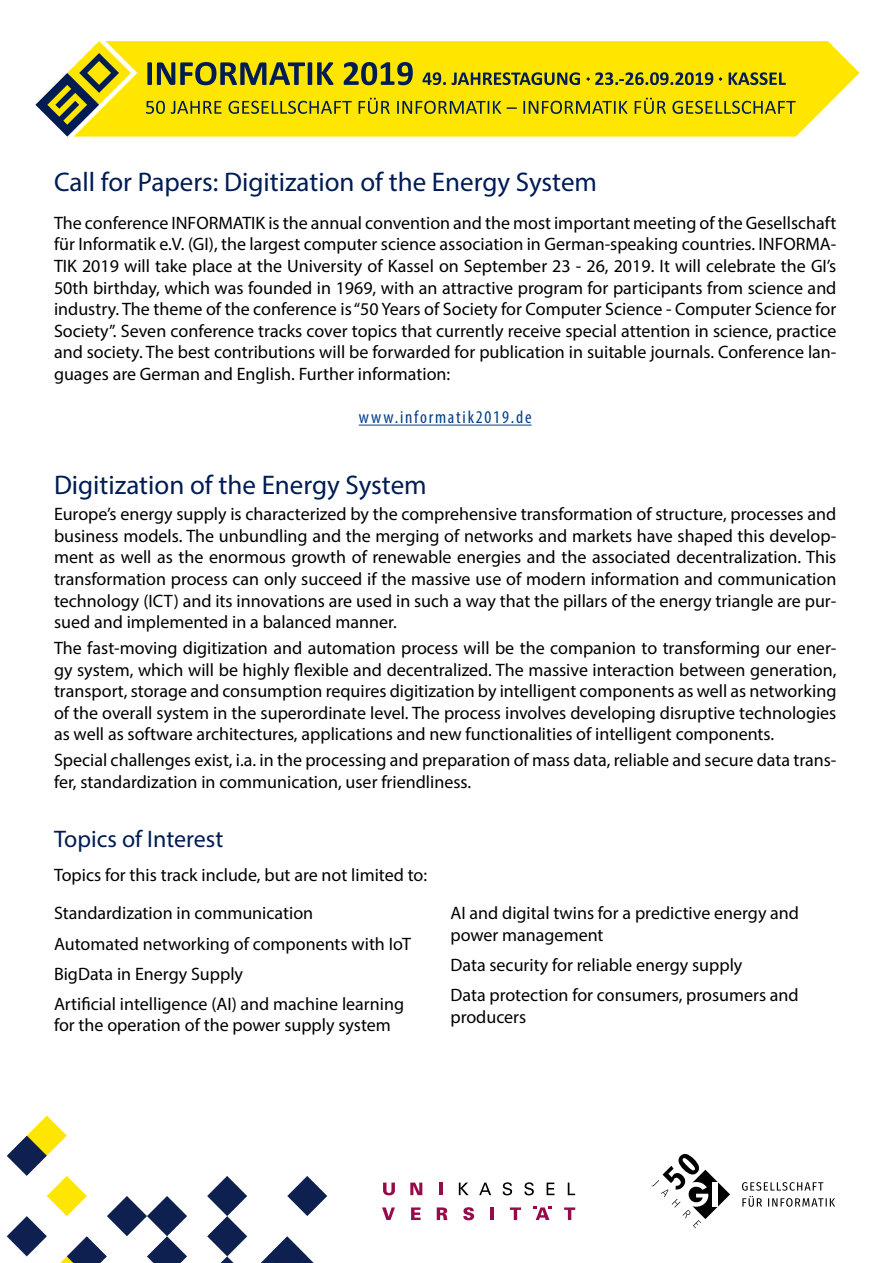
<style>
.page{position:relative;width:893px;height:1263px;background:#fff}
.page>*{position:absolute;margin:0;border:0;box-sizing:border-box;transform-origin:0 0}
.t1{font:27px "Myriad Pro";color:#001c54}
.t2{font:24px "Myriad Pro";color:#001c54}
.t3{font:18px/21.6px "Myriad Pro";color:#000}
.t4{font:condensed 18px "Myriad Pro";letter-spacing:.1em;color:#023f88}
</style>
<div class="page">
<svg style="left:382px;top:1207px;width:13px;height:13px"></svg>
<svg style="left:411px;top:1207px;width:10px;height:13px"></svg>
<svg style="left:437px;top:1207px;width:10px;height:13px"></svg>
<svg style="left:463px;top:1207px;width:11px;height:13px"></svg>
<svg style="left:491px;top:1207px;width:3px;height:13px"></svg>
<svg style="left:510px;top:1207px;width:11px;height:13px"></svg>
<svg style="left:564px;top:1207px;width:11px;height:13px"></svg>
<svg style="left:383px;top:1182px;width:12px;height:13px"></svg>
<svg style="left:410px;top:1182px;width:12px;height:13px"></svg>
<svg style="left:439px;top:1182px;width:4px;height:13px"></svg>
<svg style="left:459px;top:1182px;width:10px;height:13px"></svg>
<svg style="left:479px;top:1182px;width:12px;height:13px"></svg>
<svg style="left:503px;top:1182px;width:9px;height:13px"></svg>
<svg style="left:524px;top:1182px;width:10px;height:13px"></svg>
<svg style="left:547px;top:1182px;width:7px;height:13px"></svg>
<svg style="left:568px;top:1182px;width:7px;height:13px"></svg>
<svg style="left:533px;top:1206px;width:19px;height:14px"></svg>
<svg style="left:742px;top:1182px;width:93px;height:25px"></svg>
<svg style="left:651px;top:1154px;width:79px;height:74px"></svg>
<svg style="left:796px;top:41px;width:64px;height:96px;fill:#ffe600"></svg>
<svg style="left:35px;top:41px;width:761px;height:96px;background:#dfce16"></svg>
<img style="left:6px;top:1115px;width:321px;height:148px">
<hr style="left:359px;top:425px;width:173px;height:1px;background:#023f88">
<p class="t1" style="left:54px;top:165px;width:545px">Call for Papers: Digitization of the Energy System</p>
<p class="t3" style="left:54px;top:212px;width:784px;text-align:justify">The conference INFORMATIK is the annual convention and the most important meeting of the Gesellschaft für Informatik e.V. (GI), the largest computer science association in German-speaking countries. INFORMA-TIK 2019 will take place at the University of Kassel on September 23 - 26, 2019. It will celebrate the GI’s 50th birthday, which was founded in 1969, with an attractive program for participants from science and industry. The theme of the conference is “50 Years of Society for Computer Science - Computer Science for Society”. Seven conference tracks cover topics that currently receive special attention in science, practice and society. The best contributions will be forwarded for publication in suitable journals. Conference lan&shy;guages are German and English. Further information:</p>
<p class="t4" style="left:359px;top:406px;width:174px">www.informatik2019.de</p>
<p class="t1" style="left:54px;top:469px;width:374px">Digitization of the Energy System</p>
<p class="t3" style="left:54px;top:503px;width:784px;text-align:justify">Europe’s energy supply is characterized by the comprehensive transformation of structure, processes and business models. The unbundling and the merging of networks and markets have shaped this develop&shy;ment as well as the enormous growth of renewable energies and the associated decentralization. This transformation process can only succeed if the massive use of modern information and communication technology (ICT) and its innovations are used in such a way that the pillars of the energy triangle are pur&shy;sued and implemented in a balanced manner.</p>
<p class="t3" style="left:54px;top:637px;width:784px;text-align:justify">The fast-moving digitization and automation process will be the companion to transforming our ener&shy;gy system, which will be highly flexible and decentralized. The massive interaction between generation, transport, storage and consumption requires digitization by intelligent components as well as networking of the overall system in the superordinate level. The process involves developing disruptive technologies as well as software architectures, applications and new functionalities of intelligent components.</p>
<p class="t3" style="left:54px;top:749px;width:784px">Special challenges exist, i.a. in the processing and preparation of mass data, reliable and secure data trans&shy;fer, standardization in communication, user friendliness.</p>
<p class="t2" style="left:54px;top:824px;width:171px">Topics of Interest</p>
<p class="t3" style="left:54px;top:864px;width:375px">Topics for this track include, but are not limited to:</p>
<p class="t3" style="left:54px;top:902px;width:261px">Standardization in communication</p>
<p class="t3" style="left:54px;top:932px;width:359px">Automated networking of components with IoT</p>
<p class="t3" style="left:54px;top:962px;width:191px">BigData in Energy Supply</p>
<p class="t3" style="left:54px;top:993px;width:352px">Artificial intelligence (AI) and machine learning for the operation of the power supply system</p>
<p class="t3" style="left:450px;top:902px;width:350px">AI and digital twins for a predictive energy and power management</p>
<p class="t3" style="left:450px;top:954px;width:293px">Data security for reliable energy supply</p>
<p class="t3" style="left:450px;top:984px;width:350px">Data protection for consumers, prosumers and producers</p>
</div>
